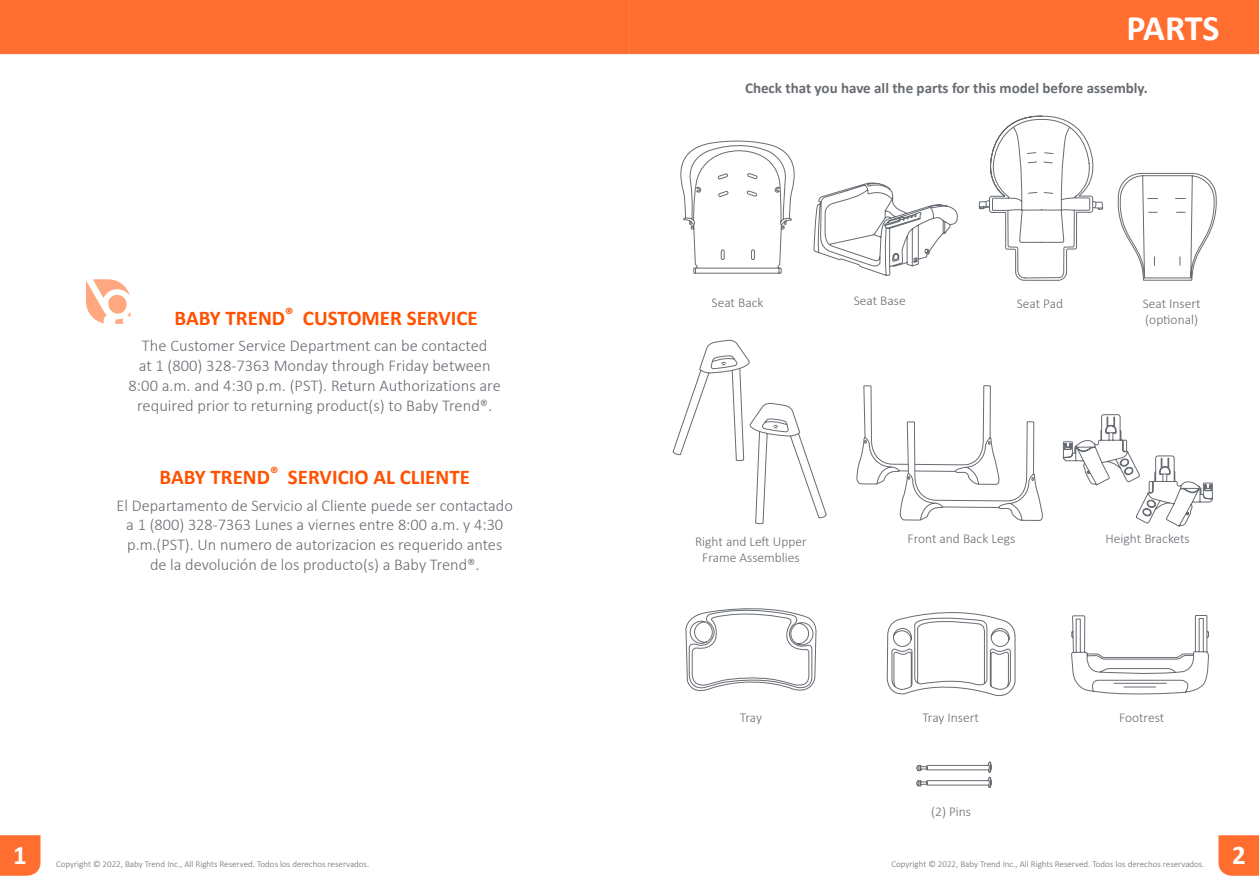
<style>
.page{position:relative;width:1259px;height:893px;background:#fff}
.page>*{position:absolute;margin:0;border:0;box-sizing:border-box;transform-origin:0 0}
.t1{font:700 36px "Calibri";letter-spacing:-.005em;color:#fff}
.t2{font:700 27px "Calibri";color:#fff}
.t3{font:700 21px "Calibri";color:#ff5100}
.t4{font:300 16.5px/19.8px "Calibri";color:#676c72;text-align:center}
.t5{font:700 15px "Calibri";color:#676c72}
.t6{font:300 13.5px/16.2px "Calibri";color:#676c72}
.t7{font:300 9px "Calibri";color:#676c72}
</style>
<div class="page">
<svg style="left:1218px;top:835px;width:41px;height:41px;background:#ff7437"></svg>
<div style="left:0;top:835px;width:40px;height:41px;background:#ff6e2e"></div>
<svg style="left:685px;top:608px;width:131px;height:83px"></svg>
<svg style="left:1071px;top:615px;width:138px;height:80px"></svg>
<svg style="left:856px;top:385px;width:186px;height:136px"></svg>
<svg style="left:672px;top:340px;width:155px;height:185px"></svg>
<svg style="left:0;top:0;width:1259px;height:324px"></svg>
<svg style="left:886px;top:612px;width:129px;height:177px"></svg>
<svg style="left:1062px;top:414px;width:151px;height:113px"></svg>
<h1 class="t1" style="left:1126px;top:5px;width:95px">PARTS</h1>
<p class="t5" style="left:745px;top:78px;width:404px">Check that you have all the parts for this model before assembly.</p>
<p class="t3" style="left:174px;top:304px;width:305px">BABY TREND<sup>®</sup> CUSTOMER SERVICE</p>
<p class="t4" style="left:129px;top:335px;width:374px">The Customer Service Department can be contacted<br>at 1 (800) 328-7363 Monday through Friday between 8:00 a.m. and 4:30 p.m. (PST). Return Authorizations are required prior to returning product(s) to Baby Trend®.</p>
<p class="t3" style="left:159px;top:464px;width:312px">BABY TREND<sup>®</sup> SERVICIO AL CLIENTE</p>
<p class="t4" style="left:117px;top:494px;width:398px">El Departamento de Servicio al Cliente puede ser contactado a 1 (800) 328-7363 Lunes a viernes entre 8:00 a.m. y 4:30 p.m.(PST). Un numero de autorizacion es requerido antes<br>de la devolución de los producto(s) a Baby Trend®.</p>
<p class="t6" style="left:711px;top:294px;width:53px">Seat Back</p>
<p class="t6" style="left:853px;top:292px;width:53px">Seat Base</p>
<p class="t6" style="left:1016px;top:295px;width:48px">Seat Pad</p>
<p class="t6" style="left:1142px;top:295px;width:59px">Seat Insert (optional)</p>
<p class="t6" style="left:695px;top:533px;width:113px;text-align:center">Right and Left Upper<br>Frame Assemblies</p>
<p class="t6" style="left:907px;top:530px;width:109px">Front and Back Legs</p>
<p class="t6" style="left:1105px;top:530px;width:86px">Height Brackets</p>
<p class="t6" style="left:740px;top:709px;width:24px">Tray</p>
<p class="t6" style="left:922px;top:709px;width:58px">Tray Insert</p>
<p class="t6" style="left:1119px;top:709px;width:47px">Footrest</p>
<h2 class="t2" style="left:13px;top:838px;width:15px">1</h2>
<p class="t6" style="left:931px;top:803px;width:42px">(2) Pins</p>
<p class="t7" style="left:56px;top:858px;width:315px">Copyright © 2022, Baby Trend Inc., All Rights Reserved. Todos los derechos reservados.</p>
<p class="t7" style="left:891px;top:858px;width:315px">Copyright © 2022, Baby Trend Inc., All Rights Reserved. Todos los derechos reservados.</p>
<h2 class="t2" style="left:1232px;top:838px;width:15px">2</h2>
</div>
